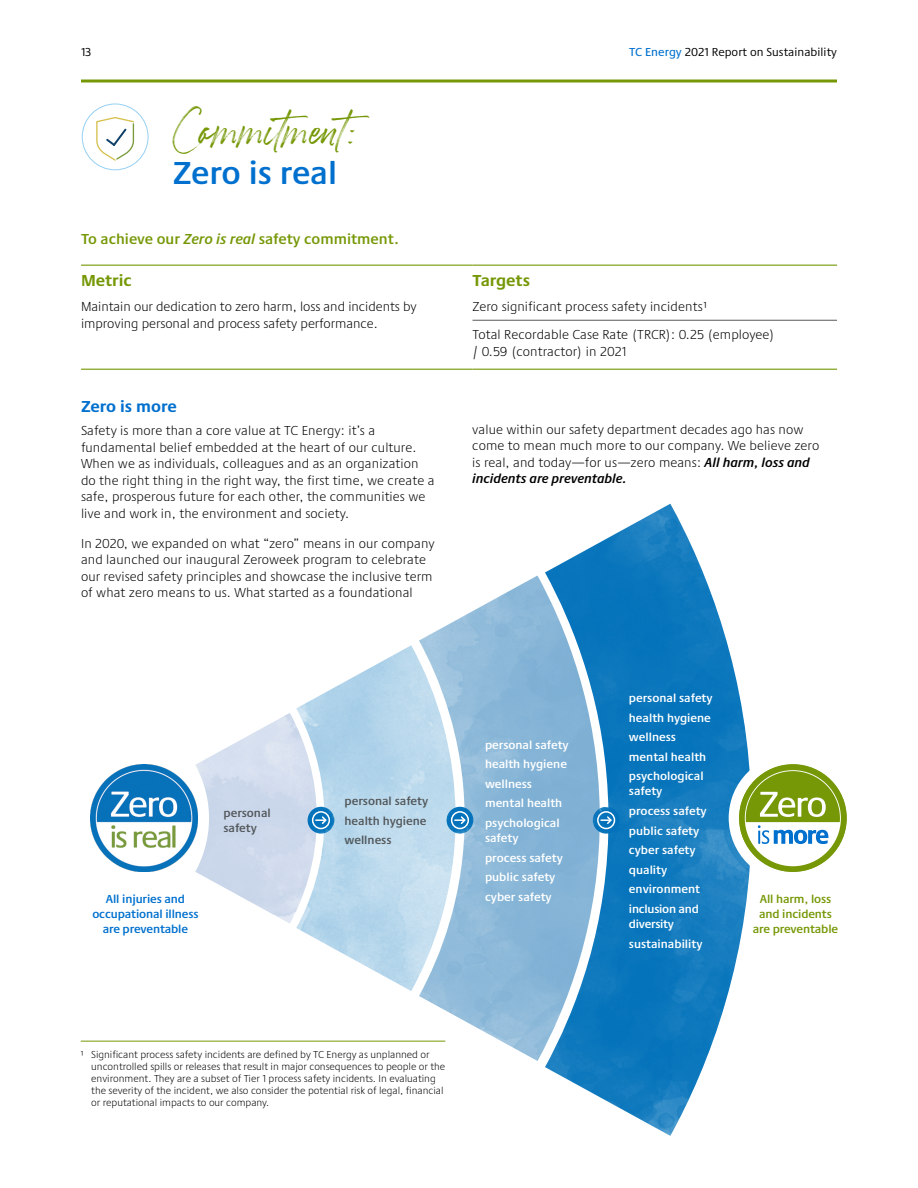
<style>
.page{position:relative;width:918px;height:1188px;background:#fff}
.page>*{position:absolute;margin:0;border:0;box-sizing:border-box;transform-origin:0 0}
.t1{font:600 33px "Praxis Next";color:#0070ce}
.t2{font:22.5px "Betterworks";color:#769807}
.t3{font:700 16.5px "Praxis Next";color:#769807}
.t4{font:700 16.5px "Praxis Next";color:#0070ce}
.t5{font:600 15px "Praxis Next";color:#769807}
.t6{font:300 13.5px/16.5px "Praxis Next";letter-spacing:.01em;color:#000}
.t7{font:600 12px/19.6px "Praxis Next";color:#fff}
.t8{font:600 12px/19.6px "Praxis Next";color:#52575a}
.t9{font:600 12px/15px "Praxis Next";letter-spacing:-.01em;color:#0070ce;text-align:center}
.t10{font:600 12px/15px "Praxis Next";letter-spacing:-.01em;color:#769807;text-align:center}
.t11{font:12px "Praxis Next";letter-spacing:.005em;color:#000}
.t12{font:300 10.5px/12px "Praxis Next";color:#000}
.s1{font-weight:500;color:#0070ce}
.s2{font-style:italic}
.s3{font-weight:600;font-style:italic}
</style>
<div class="page">
<img style="left:545px;top:504px;width:205px;height:632px">
<img style="left:419px;top:576px;width:182px;height:485px">
<img style="left:296px;top:645px;width:161px;height:346px">
<img style="left:196px;top:713px;width:121px;height:211px">
<svg style="left:734px;top:759px;width:118px;height:118px"></svg>
<div style="left:729px;top:754px;width:128px;height:128px;border:10px solid #fff;border-radius:50%"></div>
<img style="left:308px;top:807px;width:26px;height:27px;border-radius:13px">
<div style="left:312px;top:811px;width:18px;height:18px;border:2px solid #fff;border-radius:50%"></div>
<svg style="left:316px;top:815px;width:12px;height:10px"></svg>
<img style="left:593px;top:807px;width:27px;height:27px;border-radius:13px">
<div style="left:597px;top:811px;width:18px;height:18px;border:2px solid #fff;border-radius:50%"></div>
<svg style="left:601px;top:815px;width:12px;height:10px"></svg>
<img style="left:447px;top:807px;width:26px;height:27px;border-radius:13px">
<div style="left:451px;top:811px;width:18px;height:18px;border:2px solid #fff;border-radius:50%"></div>
<svg style="left:455px;top:815px;width:12px;height:10px"></svg>
<img style="left:90px;top:765px;width:107px;height:107px">
<div style="left:739px;top:764px;width:108px;height:108px;background:#769807;border-radius:50%"></div>
<svg style="left:745px;top:770px;width:96px;height:96px"></svg>
<div style="left:82px;top:104px;width:66px;height:66px;border:1px solid #96d0f2;border-radius:50%"></div>
<svg style="left:96px;top:117px;width:39px;height:44px"></svg>
<hr style="left:81px;top:80px;width:756px;height:2px;background:#769807">
<hr style="left:81px;top:1041px;width:364px;height:1px;background:#769807">
<hr style="left:472px;top:320px;width:365px;height:1px;background:#58595b">
<hr style="left:81px;top:265px;width:391px;height:1px;background:#769807">
<hr style="left:472px;top:265px;width:365px;height:1px;background:#769807">
<hr style="left:81px;top:369px;width:391px;height:1px;background:#769807">
<hr style="left:472px;top:369px;width:365px;height:1px;background:#769807">
<p class="t11" style="left:81px;top:43px;width:12px">13</p>
<p class="t11" style="left:629px;top:43px;width:209px"><span class="s1">TC Energy</span> 2021 Report on Sustainability</p>
<h2 class="t2" style="left:173px;top:121px;width:207px">COMMITMENT:</h2>
<h1 class="t1" style="left:173px;top:147px;width:166px">Zero is real</h1>
<p class="t5" style="left:81px;top:228px;width:320px">To achieve our <span class="s2">Zero is real</span> safety commitment.</p>
<p class="t3" style="left:81px;top:268px;width:52px">Metric</p>
<p class="t3" style="left:472px;top:268px;width:59px">Targets</p>
<p class="t6" style="left:81px;top:298px;width:337px">Maintain our dedication to zero harm, loss and incidents by improving personal and process safety performance.</p>
<p class="t6" style="left:472px;top:293px;width:304px;line-height:27.9px">Zero significant process safety incidents1<br>Total Recordable Case Rate (TRCR): 0.25 (employee)</p>
<p class="t6" style="left:472px;top:343px;width:155px">/ 0.59 (contractor) in 2021</p>
<p class="t4" style="left:81px;top:394px;width:97px">Zero is more</p>
<p class="t6" style="left:81px;top:422px;width:355px">Safety is more than a core value at TC Energy: it’s a fundamental belief embedded at the heart of our culture.<br>When we as individuals, colleagues and as an organization do the right thing in the right way, the first time, we create a safe, prosperous future for each other, the communities we live and work in, the environment and society.</p>
<p class="t6" style="left:81px;top:535px;width:355px">In 2020, we expanded on what “zero” means in our company and launched our inaugural Zeroweek program to celebrate our revised safety principles and showcase the inclusive term of what zero means to us. What started as a foundational</p>
<p class="t6" style="left:472px;top:420px;width:349px">value within our safety department decades ago has now come to mean much more to our company. We believe zero is real, and today—for us—zero means: <span class="s3">All harm, loss and incidents are preventable.</span></p>
<p class="t7" style="left:629px;top:688px;width:85px">personal safety health hygiene wellness mental health psychological</p>
<p class="t7" style="left:629px;top:781px;width:79px">safety process safety public safety cyber safety quality environment inclusion and</p>
<p class="t7" style="left:629px;top:914px;width:75px">diversity sustainability</p>
<p class="t7" style="left:485px;top:734px;width:85px">personal safety health hygiene wellness mental health psychological</p>
<p class="t7" style="left:485px;top:828px;width:79px">safety process safety public safety cyber safety</p>
<p class="t8" style="left:345px;top:791px;width:85px">personal safety health hygiene wellness</p>
<p class="t8" style="left:223px;top:805px;width:49px;line-height:15px">personal safety</p>
<p class="t9" style="left:92px;top:891px;width:108px">All injuries and occupational illness are preventable</p>
<p class="t10" style="left:753px;top:891px;width:87px">All harm, loss and incidents are preventable</p>
<p class="t12" style="left:91px;top:1049px;width:355px;text-indent:-10px">1 Significant process safety incidents are defined by TC Energy as unplanned or uncontrolled spills or releases that result in major consequences to people or the environment. They are a subset of Tier 1 process safety incidents. In evaluating the severity of the incident, we also consider the potential risk of legal, financial or reputational impacts to our company.</p>
</div>
